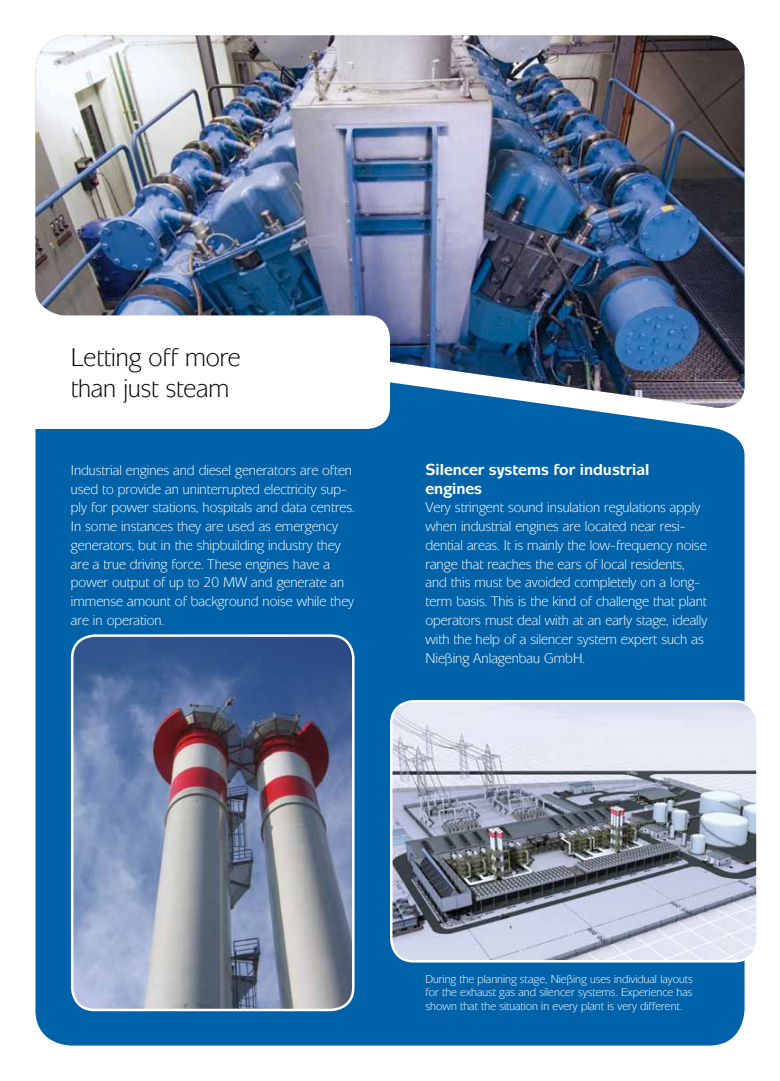
<style>
.page{position:relative;width:780px;height:1081px;background:#fff}
.page>*{position:absolute;margin:0;border:0;box-sizing:border-box;transform-origin:0 0}
.t1{font:25px/31.2px "Mixage BQ";color:#000}
.t2{font:700 15.62px/18.8px "Mixage BQ";color:#fff}
.t3{font:13.75px/18.8px "Mixage BQ";color:#fff}
.t4{font:11.25px/13.8px "Mixage BQ";color:#fff;text-align:justify}
</style>
<div class="page">
<div style="left:35px;top:411px;width:709px;height:634px;background:#0062a9"></div>
<img style="left:35px;top:35px;width:709px;height:374px">
<div style="left:0;top:315px;width:390px;height:114px;background:#fff;border-radius:22px"></div>
<img style="left:391px;top:701px;width:364px;height:260px">
<div style="left:390px;top:700px;width:368px;height:262px;border:2px solid #fff;border-radius:22px"></div>
<img style="left:72px;top:635px;width:281px;height:375px">
<div style="left:71px;top:634px;width:283px;height:377px;border:2px solid #fff;border-radius:22px"></div>
<h1 class="t1" style="left:71px;top:342px;width:264px">Vom Schmiedehandwerk zum Anlagenbau</h1>
<h1 class="t1" style="left:71px;top:342px;width:171px">Letting off more than just steam</h1>
<p class="t3" style="left:71px;top:461px;width:285px">Industrial engines and diesel generators are often used to provide an uninterrupted electricity sup&shy;ply for power stations, hospitals and data centres.<br>In some instances they are used as emergency generators, but in the shipbuilding industry they are a true driving force. These engines have a power output of up to 20 MW and generate an immense amount of background noise while they are in operation.</p>
<p class="t2" style="left:425px;top:460px;width:225px">Silencer systems for industrial engines</p>
<p class="t3" style="left:425px;top:498px;width:283px">Very stringent sound insulation regulations apply when industrial engines are located near resi&shy;dential areas. It is mainly the low-frequency noise range that reaches the ears of local residents, and this must be avoided completely on a long&shy;term basis. This is the kind of challenge that plant operators must deal with at an early stage, ideally with the help of a silencer system expert such as Nießing Anlagenbau GmbH.</p>
<p class="t4" style="left:425px;top:972px;width:269px">During the planning stage, Nießing uses individual layouts for the exhaust gas and silencer systems. Experience has shown that the situation in every plant is very different.</p>
</div>
